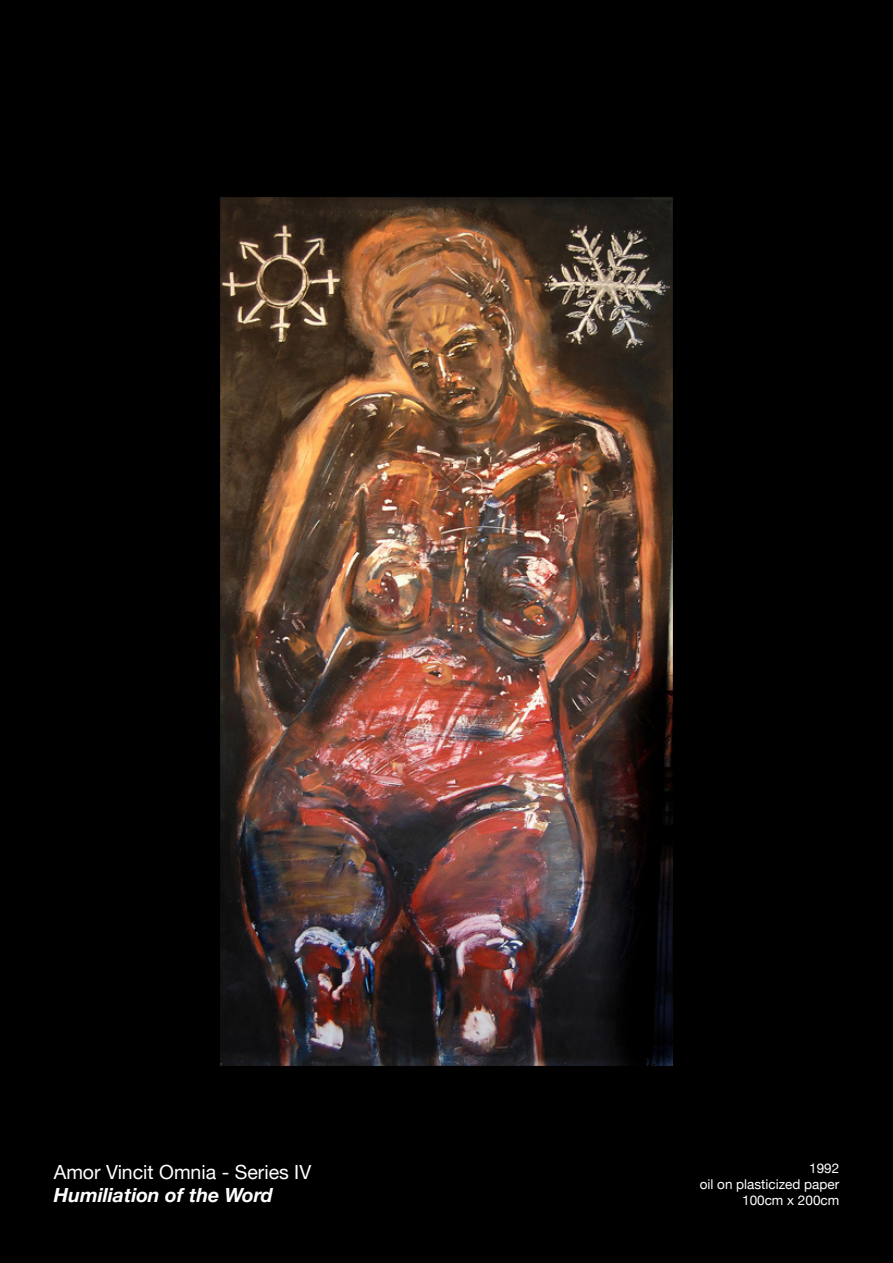
<style>
.page{position:relative;width:893px;height:1263px;background:#000}
.page>*{position:absolute;margin:0;border:0;box-sizing:border-box;transform-origin:0 0}
.t1{font:19.5px "Helvetica Neue";color:#fff}
.t2{font:italic 700 19.5px "Helvetica Neue";color:#fff}
.t3{font:13.5px/16.2px "Helvetica Neue";color:#fff;text-align:right}
</style>
<div class="page">
<img style="left:220px;top:197px;width:453px;height:869px">
<h1 class="t1" style="left:54px;top:1158px;width:259px">Amor Vincit Omnia - Series IV</h1>
<h1 class="t2" style="left:54px;top:1180px;width:221px">Humiliation of the Word</h1>
<p class="t3" style="left:700px;top:1161px;width:141px">1992<br>oil on plasticized paper<br>100cm x 200cm</p>
</div>
